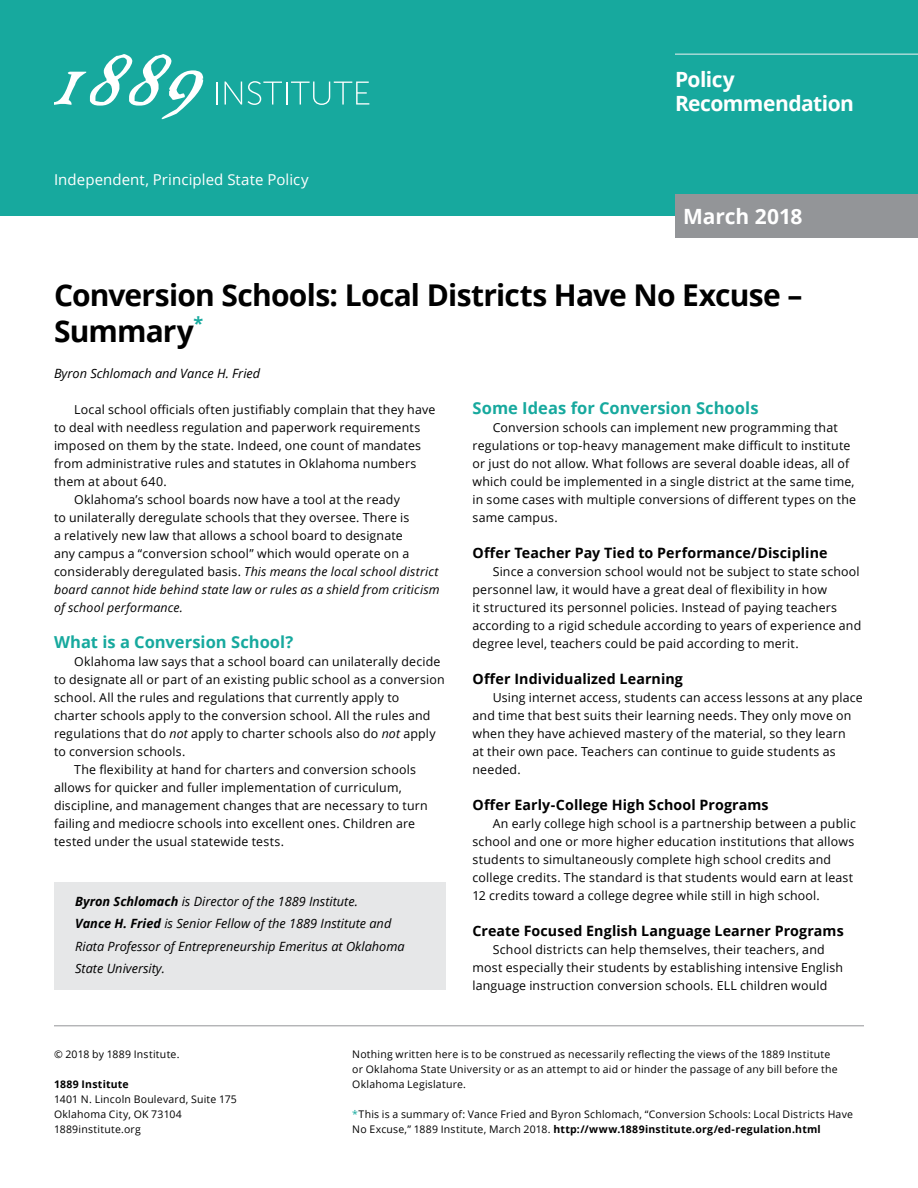
<style>
.page{position:relative;width:918px;height:1188px;background:#fff}
.page>*{position:absolute;margin:0;border:0;box-sizing:border-box;transform-origin:0 0}
.t1{font:700 30px/36px "Open Sans";letter-spacing:-.025em;color:#000}
.t2{font:700 21px/24px "Open Sans";letter-spacing:-.025em;color:#fff}
.t3{font:700 21px "Open Sans";letter-spacing:-.005em;color:#fff}
.t4{font:700 16.5px "Open Sans";color:#17a99e}
.t5{font:15px "Open Sans";letter-spacing:.005em;color:#fff}
.t6{font:700 14.25px "Open Sans";letter-spacing:.01em;color:#000}
.t7{font:italic 12.75px/22.5px "Open Sans";color:#000}
.t8{font:12.3px/18px "Open Sans";letter-spacing:.015em;color:#000}
.t9{font:italic 12.3px "Open Sans";letter-spacing:.015em;color:#000}
.t10{font:10.5px/15px "Open Sans";letter-spacing:.02em;color:#000}
.t11{font:700 10.5px "Open Sans";letter-spacing:.02em;color:#000}
.s1{font-style:normal}
.s2{font-style:italic}
.s3{font-weight:700}
.s4{color:#17a99e}
</style>
<div class="page">
<div style="left:0;top:0;width:918px;height:216px;background:#17a99e"></div>
<div style="left:675px;top:194px;width:243px;height:44px;background:#939598"></div>
<svg style="left:54px;top:54px;width:149px;height:65px"></svg>
<svg style="left:216px;top:82px;width:1px;height:23px"></svg>
<svg style="left:225px;top:82px;width:17px;height:23px"></svg>
<svg style="left:248px;top:81px;width:121px;height:24px"></svg>
<hr style="left:675px;top:54px;width:243px;height:1px;background:#f1f1f2">
<hr style="left:54px;top:1026px;width:810px;height:1px;background:#939598">
<div style="left:54px;top:882px;width:392px;height:108px;background:#e6e7e8"></div>
<p class="t5" style="left:54px;top:169px;width:256px">Independent, Principled State Policy</p>
<h2 class="t2" style="left:675px;top:67px;width:181px">Policy<br>Recommendation</h2>
<h2 class="t3" style="left:683px;top:202px;width:121px">March 2018</h2>
<h1 class="t1" style="left:54px;top:276px;width:750px">Conversion Schools: Local Districts Have No Excuse –<br>Summary<sup>*</sup></h1>
<p class="t7" style="left:54px;top:362px;width:208px">Byron Schlomach and Vance H. Fried</p>
<p class="t8" style="left:74px;top:400px;width:363px">Local school officials often justifiably complain that they have</p>
<p class="t8" style="left:54px;top:418px;width:368px">to deal with needless regulation and paperwork requirements</p>
<p class="t8" style="left:54px;top:436px;width:369px">imposed on them by the state. Indeed, one count of mandates</p>
<p class="t8" style="left:54px;top:454px;width:364px">from administrative rules and statutes in Oklahoma numbers</p>
<p class="t8" style="left:54px;top:472px;width:114px">them at about 640.</p>
<p class="t8" style="left:74px;top:490px;width:327px">Oklahoma’s school boards now have a tool at the ready</p>
<p class="t8" style="left:54px;top:508px;width:357px">to unilaterally deregulate schools that they oversee. There is</p>
<p class="t8" style="left:54px;top:526px;width:350px">a relatively new law that allows a school board to designate</p>
<p class="t8" style="left:54px;top:544px;width:357px">any campus a “conversion school” which would operate on a</p>
<p class="t9" style="left:54px;top:563px;width:386px"><span class="s1">considerably deregulated basis.</span> This means the local school district</p>
<p class="t9" style="left:54px;top:581px;width:387px">board cannot hide behind state law or rules as a shield from criticism</p>
<p class="t9" style="left:54px;top:599px;width:130px">of school performance.</p>
<h3 class="t4" style="left:54px;top:630px;width:241px">What is a Conversion School?</h3>
<p class="t8" style="left:74px;top:652px;width:368px">Oklahoma law says that a school board can unilaterally decide</p>
<p class="t8" style="left:54px;top:670px;width:392px">to designate all or part of an existing public school as a conversion</p>
<p class="t8" style="left:54px;top:688px;width:347px">school. All the rules and regulations that currently apply to</p>
<p class="t8" style="left:54px;top:706px;width:378px">charter schools apply to the conversion school. All the rules and</p>
<p class="t8" style="left:54px;top:724px;width:383px">regulations that do <span class="s2">not</span> apply to charter schools also do <span class="s2">not</span> apply</p>
<p class="t8" style="left:54px;top:742px;width:133px">to conversion schools.</p>
<p class="t8" style="left:74px;top:760px;width:343px">The flexibility at hand for charters and conversion schools</p>
<p class="t8" style="left:54px;top:778px;width:349px">allows for quicker and fuller implementation of curriculum,</p>
<p class="t8" style="left:54px;top:796px;width:375px">discipline, and management changes that are necessary to turn</p>
<p class="t8" style="left:54px;top:814px;width:363px">failing and mediocre schools into excellent ones. Children are</p>
<p class="t8" style="left:54px;top:832px;width:232px">tested under the usual statewide tests.</p>
<p class="t7" style="left:75px;top:889px;width:331px"><span class="s3">Byron Schlomach</span> is Director of the 1889 Institute.<br><span class="s3">Vance H. Fried</span> is Senior Fellow of the 1889 Institute and Riata Professor of Entrepreneurship Emeritus at Oklahoma State University.</p>
<h3 class="t4" style="left:472px;top:396px;width:288px">Some Ideas for Conversion Schools</h3>
<p class="t8" style="left:473px;top:418px;width:385px;text-indent:20px">Conversion schools can implement new programming that regulations or top-heavy management make difficult to institute or just do not allow. What follows are several doable ideas, all of which could be implemented in a single district at the same time, in some cases with multiple conversions of different types on the same campus.</p>
<p class="t6" style="left:472px;top:543px;width:357px">Offer Teacher Pay Tied to Performance/Discipline</p>
<p class="t8" style="left:473px;top:562px;width:390px;text-indent:20px">Since a conversion school would not be subject to state school personnel law, it would have a great deal of flexibility in how<br>it structured its personnel policies. Instead of paying teachers according to a rigid schedule according to years of experience and degree level, teachers could be paid according to merit.</p>
<p class="t6" style="left:472px;top:669px;width:212px">Offer Individualized Learning</p>
<p class="t8" style="left:473px;top:688px;width:392px;text-indent:20px">Using internet access, students can access lessons at any place and time that best suits their learning needs. They only move on when they have achieved mastery of the material, so they learn<br>at their own pace. Teachers can continue to guide students as needed.</p>
<p class="t6" style="left:472px;top:795px;width:298px">Offer Early-College High School Programs</p>
<p class="t8" style="left:473px;top:814px;width:385px;text-indent:20px">An early college high school is a partnership between a public school and one or more higher education institutions that allows students to simultaneously complete high school credits and college credits. The standard is that students would earn at least 12 credits toward a college degree while still in high school.</p>
<p class="t6" style="left:472px;top:921px;width:373px">Create Focused English Language Learner Programs</p>
<p class="t8" style="left:473px;top:940px;width:372px;text-indent:20px">School districts can help themselves, their teachers, and most especially their students by establishing intensive English language instruction conversion schools. ELL children would</p>
<p class="t10" style="left:54px;top:1046px;width:127px">© 2018 by 1889 Institute.</p>
<p class="t11" style="left:54px;top:1077px;width:76px">1889 Institute</p>
<p class="t10" style="left:54px;top:1091px;width:184px">1401 N. Lincoln Boulevard, Suite 175<br>Oklahoma City, OK 73104<br>1889institute.org</p>
<p class="t10" style="left:352px;top:1046px;width:487px">Nothing written here is to be construed as necessarily reflecting the views of the 1889 Institute or Oklahoma State University or as an attempt to aid or hinder the passage of any bill before the<br>Oklahoma Legislature.</p>
<p class="t10" style="left:352px;top:1106px;width:502px"><span class="s4">*</span>This is a summary of: Vance Fried and Byron Schlomach, “Conversion Schools: Local Districts Have<br>No Excuse,” 1889 Institute, March 2018. <span class="s3">http://www.1889institute.org/ed-regulation.html</span></p>
</div>
